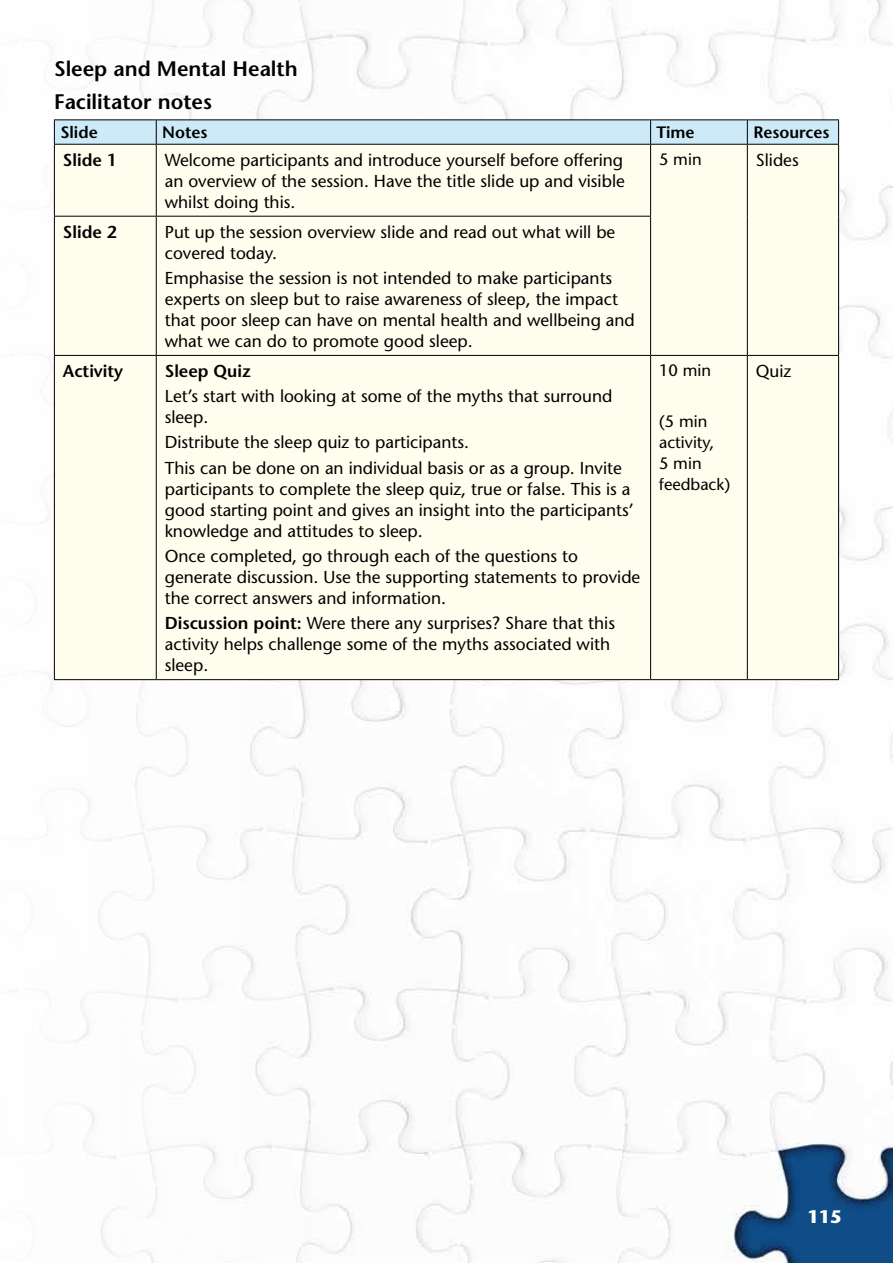
<style>
.page{position:relative;width:893px;height:1263px;background:#fff}
.page>*{position:absolute;margin:0;border:0;box-sizing:border-box;transform-origin:0 0}
.t1{font:600 21px/33.8px "Stone Sans";color:#000}
.t2{font:700 18px "Stone Sans";color:#fff}
.t3{font:17.25px/21px "Stone Sans";color:#000}
.t4{font:600 17.25px "Stone Sans";color:#000}
.t5{font:16.5px/21px "Stone Sans";color:#000}
.t6{font:600 16.5px "Stone Sans";color:#000}
.s1{font-weight:600}
</style>
<div class="page">
<img style="left:48px;top:0;width:845px;height:1263px">
<div style="left:55px;top:145px;width:783px;height:534px;background:#fffdee"></div>
<hr style="left:54px;top:119px;width:102px;height:1px;background:#000">
<hr style="left:156px;top:119px;width:495px;height:1px;background:#000">
<hr style="left:651px;top:119px;width:96px;height:1px;background:#000">
<hr style="left:747px;top:119px;width:92px;height:1px;background:#000">
<svg style="left:54px;top:120px;width:785px;height:24px;background:#c5e2f0"></svg>
<hr style="left:54px;top:144px;width:102px;height:1px;background:#000">
<hr style="left:54px;top:145px;width:1px;height:71px;background:#000">
<hr style="left:156px;top:144px;width:495px;height:1px;background:#000">
<hr style="left:156px;top:145px;width:1px;height:71px;background:#000">
<hr style="left:651px;top:144px;width:96px;height:1px;background:#000">
<hr style="left:650px;top:145px;width:1px;height:71px;background:#000">
<hr style="left:747px;top:144px;width:92px;height:1px;background:#000">
<hr style="left:747px;top:145px;width:1px;height:71px;background:#000">
<hr style="left:838px;top:145px;width:1px;height:71px;background:#000">
<hr style="left:54px;top:216px;width:102px;height:1px;background:#000">
<hr style="left:54px;top:217px;width:1px;height:138px;background:#000">
<hr style="left:156px;top:216px;width:495px;height:1px;background:#000">
<hr style="left:156px;top:217px;width:1px;height:138px;background:#000">
<hr style="left:650px;top:217px;width:1px;height:138px;background:#000">
<hr style="left:747px;top:216px;width:1px;height:139px;background:#000">
<hr style="left:838px;top:216px;width:1px;height:139px;background:#000">
<hr style="left:54px;top:355px;width:102px;height:1px;background:#000">
<hr style="left:54px;top:356px;width:1px;height:323px;background:#000">
<hr style="left:156px;top:355px;width:495px;height:1px;background:#000">
<hr style="left:156px;top:356px;width:1px;height:323px;background:#000">
<hr style="left:651px;top:355px;width:96px;height:1px;background:#000">
<hr style="left:650px;top:356px;width:1px;height:323px;background:#000">
<hr style="left:747px;top:355px;width:92px;height:1px;background:#000">
<hr style="left:747px;top:356px;width:1px;height:323px;background:#000">
<hr style="left:838px;top:356px;width:1px;height:323px;background:#000">
<hr style="left:54px;top:679px;width:102px;height:1px;background:#000">
<hr style="left:156px;top:679px;width:495px;height:1px;background:#000">
<hr style="left:651px;top:679px;width:96px;height:1px;background:#000">
<hr style="left:747px;top:679px;width:92px;height:1px;background:#000">
<p class="t1" style="left:54px;top:51px;width:245px">Sleep and Mental Health<br>Facilitator notes</p>
<p class="t6" style="left:60px;top:123px;width:39px">Slide</p>
<p class="t6" style="left:162px;top:123px;width:47px">Notes</p>
<p class="t6" style="left:657px;top:123px;width:40px">Time</p>
<p class="t6" style="left:753px;top:123px;width:78px">Resources</p>
<p class="t4" style="left:63px;top:149px;width:55px">Slide 1</p>
<p class="t3" style="left:165px;top:149px;width:462px;text-align:justify">Welcome participants and introduce yourself before offering an overview of the session. Have the title slide up and visible whilst doing this.</p>
<p class="t5" style="left:659px;top:149px;width:44px">5 min</p>
<p class="t3" style="left:756px;top:149px;width:44px">Slides</p>
<p class="t4" style="left:63px;top:221px;width:55px">Slide 2</p>
<p class="t3" style="left:165px;top:221px;width:452px">Put up the session overview slide and read out what will be covered today.</p>
<p class="t3" style="left:165px;top:267px;width:472px">Emphasise the session is not intended to make participants experts on sleep but to raise awareness of sleep, the impact that poor sleep can have on mental health and wellbeing and what we can do to promote good sleep.</p>
<p class="t4" style="left:63px;top:360px;width:62px">Activity</p>
<p class="t4" style="left:165px;top:360px;width:88px">Sleep Quiz</p>
<p class="t3" style="left:165px;top:386px;width:449px">Let’s start with looking at some of the myths that surround sleep.</p>
<p class="t3" style="left:165px;top:430px;width:459px;line-height:25.2px">Distribute the sleep quiz to participants.<br>This can be done on an individual basis or as a group. Invite</p>
<p class="t3" style="left:165px;top:478px;width:470px">participants to complete the sleep quiz, true or false. This is a good starting point and gives an insight into the participants’ knowledge and attitudes to sleep.</p>
<p class="t3" style="left:165px;top:545px;width:477px">Once completed, go through each of the questions to generate discussion. Use the supporting statements to provide the correct answers and information.</p>
<p class="t3" style="left:165px;top:613px;width:452px"><span class="s1">Discussion point:</span> Were there any surprises? Share that this activity helps challenge some of the myths associated with sleep.</p>
<p class="t5" style="left:659px;top:360px;width:54px">10 min</p>
<p class="t5" style="left:659px;top:411px;width:73px">(5 min activity,<br>5 min feedback)</p>
<p class="t3" style="left:756px;top:360px;width:37px">Quiz</p>
<p class="t2" style="left:807px;top:1206px;width:36px">115</p>
</div>
